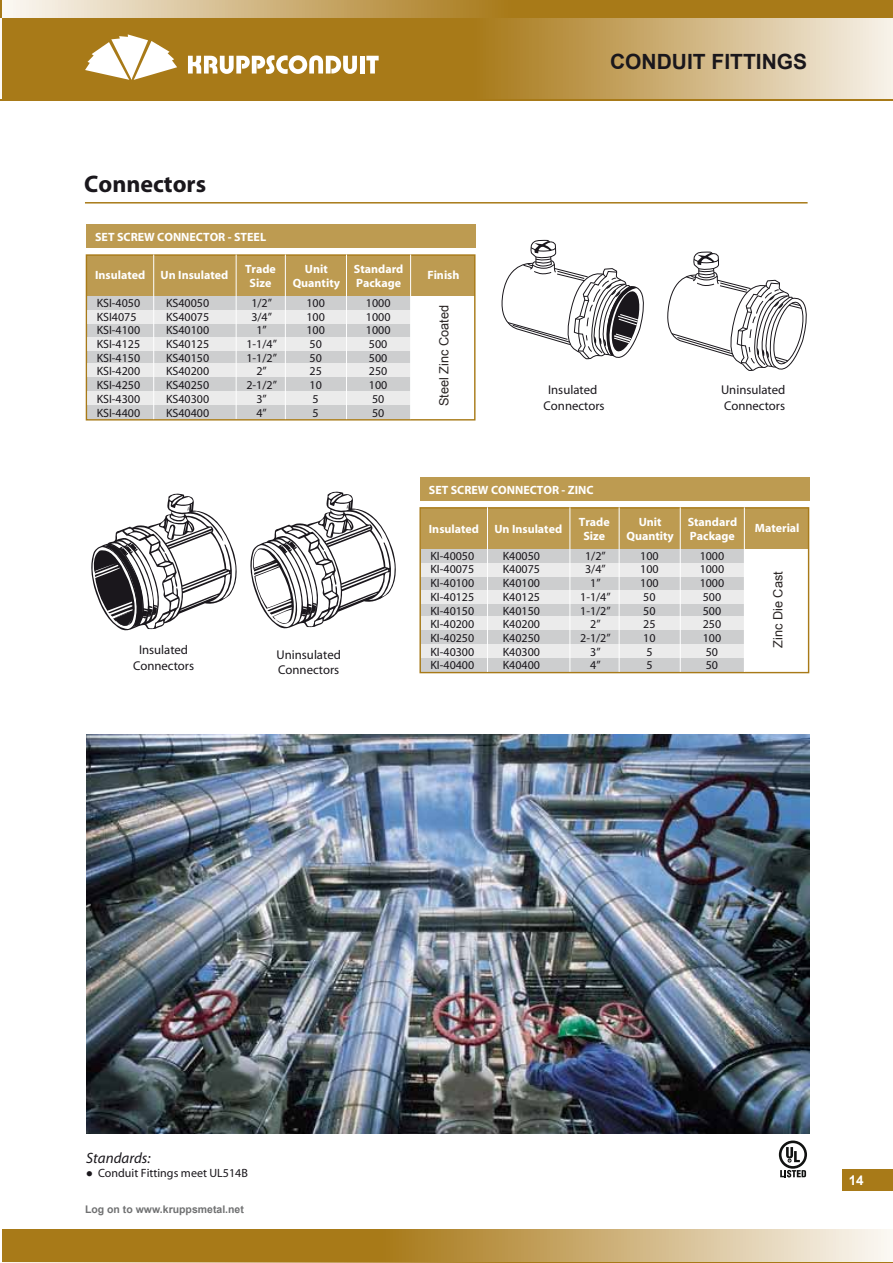
<style>
.page{position:relative;width:893px;height:1263px;background:#fff}
.page>*{position:absolute;margin:0;border:0;box-sizing:border-box;transform-origin:0 0}
.t1{font:700 24px "Myriad";color:#1a171c}
.t2{font:700 21px "Arial";color:#1a171c}
.t3{font:italic 15px "Myriad";color:#1a171c}
.t4{font:700 13.5px "Arial";color:#fff}
.t5{font:12.75px/15.3px "Myriad";color:#1a171c}
.t6{font:12.75px "Arial";color:#292423}
.t7{font:12px "Myriad";color:#1a171c}
.t8{font:700 12px/14.4px "Myriad";color:#fff;text-align:center}
.t9{font:700 10.5px "Arial";color:#707172}
</style>
<div class="page">
<svg style="left:2px;top:17px;width:891px;height:83px;background:#bc984d"></svg>
<svg style="left:4px;top:0;width:889px;height:17px;background:#bf9d55"></svg>
<hr style="left:0;top:100px;width:893px;height:1px;background:#a87a18">
<div style="left:842px;top:1169px;width:51px;height:22px;background:#a87a18"></div>
<svg style="left:2px;top:1230px;width:888px;height:32px;background:#bf9d55"></svg>
<svg style="left:188px;top:55px;width:169px;height:19px"></svg>
<hr style="left:360px;top:56px;width:4px;height:18px;background:#fff">
<svg style="left:366px;top:56px;width:13px;height:18px"></svg>
<svg style="left:85px;top:34px;width:92px;height:46px"></svg>
<svg style="left:0;top:1262px;width:893px;height:1px"></svg>
<hr style="left:0;top:17px;width:2px;height:83px;background:#fcf9f6">
<svg style="left:0;top:0;width:2px;height:17px"></svg>
<hr style="left:0;top:1230px;width:2px;height:33px;background:#fffefe">
<svg style="left:501px;top:240px;width:143px;height:120px"></svg>
<svg style="left:667px;top:251px;width:140px;height:120px"></svg>
<hr style="left:85px;top:202px;width:723px;height:2px;background:#a87a18">
<div style="left:86px;top:224px;width:390px;height:24px;background:#bd9b51"></div>
<div style="left:87px;top:296px;width:323px;height:123px;background:#cdcecf"></div>
<div style="left:87px;top:256px;width:387px;height:40px;background:#bd9b51"></div>
<div style="left:86px;top:254px;width:389px;height:166px;border:1px solid #a87a18"></div>
<div style="left:87px;top:310px;width:331px;height:14px;background:#ebebeb"></div>
<div style="left:87px;top:337px;width:331px;height:14px;background:#ebebeb"></div>
<div style="left:87px;top:364px;width:331px;height:13px;background:#ebebeb"></div>
<div style="left:87px;top:391px;width:331px;height:13px;background:#ebebeb"></div>
<hr style="left:236px;top:254px;width:1px;height:165px;background:#fff">
<hr style="left:285px;top:254px;width:1px;height:165px;background:#fff">
<hr style="left:346px;top:254px;width:1px;height:165px;background:#fff">
<hr style="left:153px;top:254px;width:1px;height:165px;background:#fff">
<hr style="left:410px;top:254px;width:1px;height:165px;background:#fff">
<div style="left:420px;top:477px;width:390px;height:24px;background:#bd9b51"></div>
<div style="left:421px;top:549px;width:323px;height:123px;background:#cdcecf"></div>
<div style="left:421px;top:508px;width:387px;height:41px;background:#bd9b51"></div>
<div style="left:419px;top:507px;width:390px;height:166px;border:1px solid #a87a18"></div>
<div style="left:421px;top:563px;width:330px;height:14px;background:#ebebeb"></div>
<div style="left:421px;top:590px;width:330px;height:13px;background:#ebebeb"></div>
<div style="left:421px;top:616px;width:330px;height:14px;background:#ebebeb"></div>
<div style="left:421px;top:644px;width:330px;height:13px;background:#ebebeb"></div>
<hr style="left:570px;top:507px;width:1px;height:165px;background:#fff">
<hr style="left:619px;top:507px;width:1px;height:165px;background:#fff">
<hr style="left:680px;top:507px;width:1px;height:165px;background:#fff">
<hr style="left:487px;top:507px;width:1px;height:165px;background:#fff">
<hr style="left:744px;top:507px;width:1px;height:165px;background:#fff">
<svg style="left:250px;top:491px;width:146px;height:138px"></svg>
<svg style="left:91px;top:493px;width:146px;height:138px"></svg>
<img style="left:86px;top:735px;width:723px;height:399px">
<svg style="left:779px;top:1140px;width:28px;height:37px"></svg>
<h2 class="t2" style="left:610px;top:48px;width:199px">CONDUIT FITTINGS</h2>
<h1 class="t1" style="left:84px;top:171px;width:123px">Connectors</h1>
<p class="t8" style="left:95px;top:230px;width:172px">SET SCREW CONNECTOR - STEEL</p>
<p class="t8" style="left:95px;top:268px;width:52px">Insulated</p>
<p class="t8" style="left:161px;top:268px;width:69px">Un Insulated</p>
<p class="t8" style="left:245px;top:262px;width:32px">Trade<br>Size</p>
<p class="t8" style="left:293px;top:262px;width:49px">Unit<br>Quantity</p>
<p class="t8" style="left:354px;top:262px;width:51px;text-align:left">Standard<br>Package</p>
<p class="t7" style="left:97px;top:297px;width:45px">KSI-4050</p>
<p class="t7" style="left:166px;top:297px;width:45px">KS40050</p>
<p class="t7" style="left:251px;top:297px;width:22px">1/2”</p>
<p class="t7" style="left:306px;top:297px;width:20px">100</p>
<p class="t7" style="left:366px;top:297px;width:26px">1000</p>
<p class="t7" style="left:97px;top:311px;width:41px">KSI4075</p>
<p class="t7" style="left:166px;top:311px;width:45px">KS40075</p>
<p class="t7" style="left:251px;top:311px;width:22px">3/4”</p>
<p class="t7" style="left:306px;top:311px;width:20px">100</p>
<p class="t7" style="left:366px;top:311px;width:26px">1000</p>
<p class="t7" style="left:97px;top:324px;width:45px">KSI-4100</p>
<p class="t7" style="left:166px;top:324px;width:45px">KS40100</p>
<p class="t7" style="left:256px;top:324px;width:12px">1”</p>
<p class="t7" style="left:306px;top:324px;width:20px">100</p>
<p class="t7" style="left:366px;top:324px;width:26px">1000</p>
<p class="t7" style="left:97px;top:338px;width:45px">KSI-4125</p>
<p class="t7" style="left:166px;top:338px;width:45px">KS40125</p>
<p class="t7" style="left:246px;top:338px;width:32px">1-1/4”</p>
<p class="t7" style="left:310px;top:338px;width:14px">50</p>
<p class="t7" style="left:369px;top:338px;width:20px">500</p>
<p class="t7" style="left:97px;top:352px;width:45px">KSI-4150</p>
<p class="t7" style="left:166px;top:352px;width:45px">KS40150</p>
<p class="t7" style="left:246px;top:352px;width:32px">1-1/2”</p>
<p class="t7" style="left:310px;top:352px;width:14px">50</p>
<p class="t7" style="left:369px;top:352px;width:20px">500</p>
<p class="t7" style="left:97px;top:365px;width:45px">KSI-4200</p>
<p class="t7" style="left:166px;top:365px;width:45px">KS40200</p>
<p class="t7" style="left:256px;top:365px;width:12px">2”</p>
<p class="t7" style="left:310px;top:365px;width:14px">25</p>
<p class="t7" style="left:369px;top:365px;width:20px">250</p>
<p class="t7" style="left:97px;top:379px;width:45px">KSI-4250</p>
<p class="t7" style="left:166px;top:379px;width:45px">KS40250</p>
<p class="t7" style="left:246px;top:379px;width:32px">2-1/2”</p>
<p class="t7" style="left:310px;top:379px;width:14px">10</p>
<p class="t7" style="left:369px;top:379px;width:20px">100</p>
<p class="t7" style="left:97px;top:393px;width:45px">KSI-4300</p>
<p class="t7" style="left:166px;top:393px;width:45px">KS40300</p>
<p class="t7" style="left:256px;top:393px;width:12px">3”</p>
<p class="t7" style="left:313px;top:393px;width:8px">5</p>
<p class="t7" style="left:372px;top:393px;width:14px">50</p>
<p class="t7" style="left:97px;top:407px;width:45px">KSI-4400</p>
<p class="t7" style="left:166px;top:407px;width:45px">KS40400</p>
<p class="t7" style="left:256px;top:407px;width:12px">4”</p>
<p class="t7" style="left:313px;top:407px;width:8px">5</p>
<p class="t7" style="left:372px;top:407px;width:14px">50</p>
<p class="t8" style="left:427px;top:268px;width:34px">Finish</p>
<p class="t6" style="left:436px;top:406px;width:103px;rotate:-90deg">Steel Zinc Coated</p>
<p class="t5" style="left:544px;top:383px;width:63px;text-align:center">Insulated<br>Connectors</p>
<p class="t5" style="left:721px;top:383px;width:66px">Uninsulated<br>Connectors</p>
<p class="t5" style="left:133px;top:643px;width:63px;text-align:center">Insulated<br>Connectors</p>
<p class="t5" style="left:277px;top:647px;width:66px">Uninsulated<br>Connectors</p>
<p class="t8" style="left:429px;top:483px;width:166px">SET SCREW CONNECTOR - ZINC</p>
<p class="t8" style="left:429px;top:522px;width:52px">Insulated</p>
<p class="t8" style="left:494px;top:522px;width:69px">Un Insulated</p>
<p class="t8" style="left:579px;top:515px;width:32px">Trade<br>Size</p>
<p class="t8" style="left:626px;top:515px;width:49px">Unit<br>Quantity</p>
<p class="t8" style="left:688px;top:515px;width:51px;text-align:left">Standard<br>Package</p>
<p class="t7" style="left:430px;top:550px;width:45px">KI-40050</p>
<p class="t7" style="left:503px;top:550px;width:39px">K40050</p>
<p class="t7" style="left:585px;top:550px;width:22px">1/2”</p>
<p class="t7" style="left:640px;top:550px;width:20px">100</p>
<p class="t7" style="left:700px;top:550px;width:26px">1000</p>
<p class="t7" style="left:430px;top:563px;width:45px">KI-40075</p>
<p class="t7" style="left:503px;top:563px;width:39px">K40075</p>
<p class="t7" style="left:585px;top:563px;width:22px">3/4”</p>
<p class="t7" style="left:640px;top:563px;width:20px">100</p>
<p class="t7" style="left:700px;top:563px;width:26px">1000</p>
<p class="t7" style="left:430px;top:577px;width:45px">KI-40100</p>
<p class="t7" style="left:503px;top:577px;width:39px">K40100</p>
<p class="t7" style="left:590px;top:577px;width:12px">1”</p>
<p class="t7" style="left:640px;top:577px;width:20px">100</p>
<p class="t7" style="left:700px;top:577px;width:26px">1000</p>
<p class="t7" style="left:430px;top:591px;width:45px">KI-40125</p>
<p class="t7" style="left:503px;top:591px;width:39px">K40125</p>
<p class="t7" style="left:580px;top:591px;width:32px">1-1/4”</p>
<p class="t7" style="left:643px;top:591px;width:14px">50</p>
<p class="t7" style="left:703px;top:591px;width:20px">500</p>
<p class="t7" style="left:430px;top:604px;width:45px">KI-40150</p>
<p class="t7" style="left:503px;top:604px;width:39px">K40150</p>
<p class="t7" style="left:580px;top:604px;width:32px">1-1/2”</p>
<p class="t7" style="left:643px;top:604px;width:14px">50</p>
<p class="t7" style="left:703px;top:604px;width:20px">500</p>
<p class="t7" style="left:430px;top:618px;width:45px">KI-40200</p>
<p class="t7" style="left:503px;top:618px;width:39px">K40200</p>
<p class="t7" style="left:590px;top:618px;width:12px">2”</p>
<p class="t7" style="left:643px;top:618px;width:14px">25</p>
<p class="t7" style="left:703px;top:618px;width:20px">250</p>
<p class="t7" style="left:430px;top:632px;width:45px">KI-40250</p>
<p class="t7" style="left:503px;top:632px;width:39px">K40250</p>
<p class="t7" style="left:580px;top:632px;width:32px">2-1/2”</p>
<p class="t7" style="left:643px;top:632px;width:14px">10</p>
<p class="t7" style="left:703px;top:632px;width:20px">100</p>
<p class="t7" style="left:430px;top:646px;width:45px">KI-40300</p>
<p class="t7" style="left:503px;top:646px;width:39px">K40300</p>
<p class="t7" style="left:590px;top:646px;width:12px">3”</p>
<p class="t7" style="left:646px;top:646px;width:8px">5</p>
<p class="t7" style="left:706px;top:646px;width:14px">50</p>
<p class="t7" style="left:430px;top:659px;width:45px">KI-40400</p>
<p class="t7" style="left:503px;top:659px;width:39px">K40400</p>
<p class="t7" style="left:590px;top:659px;width:12px">4”</p>
<p class="t7" style="left:646px;top:659px;width:8px">5</p>
<p class="t7" style="left:706px;top:659px;width:14px">50</p>
<p class="t8" style="left:755px;top:521px;width:46px">Material</p>
<p class="t6" style="left:770px;top:648px;width:78px;rotate:-90deg">Zinc Die Cast</p>
<p class="t3" style="left:86px;top:1150px;width:66px">Standards:</p>
<p class="t7" style="left:86px;top:1167px;width:163px">● Conduit Fittings meet UL514B</p>
<p class="t9" style="left:85px;top:1202px;width:160px">Log on to www.kruppsmetal.net</p>
<p class="t4" style="left:849px;top:1171px;width:17px">14</p>
</div>
